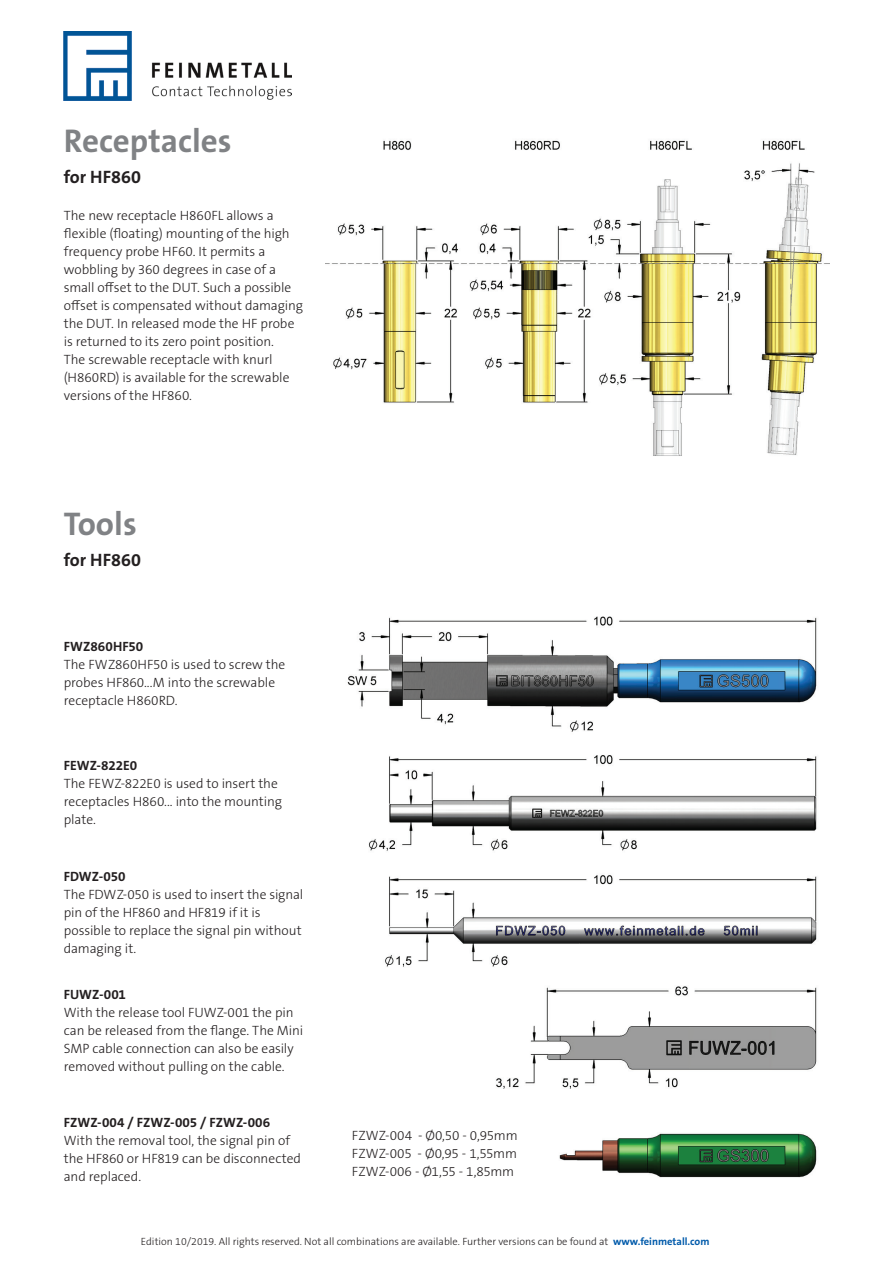
<style>
.page{position:relative;width:893px;height:1263px;background:#fff}
.page>*{position:absolute;margin:0;border:0;box-sizing:border-box;transform-origin:0 0}
.t1{font:700 33px "The Sans Os F";color:#808285}
.t2{font:700 18px "The Sans Os F";color:#231f20}
.t3{font:300 13.5px/18px "The Sans Os F";letter-spacing:-.005em;color:#231f20}
.t4{font:700 13.5px "The Sans Os F";letter-spacing:.005em;color:#231f20}
.t5{font:300 10.5px "The Sans Os F";color:#231f20}
.s1{font-weight:700;color:#015aaa}
</style>
<div class="page">
<img style="left:64px;top:32px;width:227px;height:68px">
<img style="left:325px;top:140px;width:504px;height:316px">
<img style="left:347px;top:616px;width:470px;height:562px">
<div style="left:352px;top:1130px;width:189px;height:46px;background:#fff"></div>
<h1 class="t1" style="left:64px;top:120px;width:169px">Receptacles</h1>
<h2 class="t2" style="left:64px;top:166px;width:79px">for HF860</h2>
<p class="t3" style="left:64px;top:207px;width:241px">The new receptacle H860FL allows a flexible (floating) mounting of the high frequency probe HF60. It permits a wobbling by 360 degrees in case of a small offset to the DUT. Such a possible offset is compensated without damaging the DUT. In released mode the HF probe is returned to its zero point position.<br>The screwable receptacle with knurl (H860RD) is available for the screwable versions of the HF860.</p>
<h1 class="t1" style="left:64px;top:502px;width:74px">Tools</h1>
<h2 class="t2" style="left:64px;top:548px;width:79px">for HF860</h2>
<p class="t4" style="left:64px;top:637px;width:81px">FWZ860HF50</p>
<p class="t3" style="left:64px;top:655px;width:223px">The FWZ860HF50 is used to screw the probes HF860...M into the screwable receptacle H860RD.</p>
<p class="t4" style="left:64px;top:756px;width:75px">FEWZ-822E0</p>
<p class="t3" style="left:64px;top:774px;width:220px">The FEWZ-822E0 is used to insert the receptacles H860... into the mounting plate.</p>
<p class="t4" style="left:64px;top:868px;width:63px">FDWZ-050</p>
<p class="t3" style="left:64px;top:885px;width:241px">The FDWZ-050 is used to insert the signal pin of the HF860 and HF819 if it is possible to replace the signal pin without damaging it.</p>
<p class="t4" style="left:64px;top:986px;width:64px">FUWZ-001</p>
<p class="t3" style="left:64px;top:1003px;width:241px">With the release tool FUWZ-001 the pin can be released from the flange. The Mini SMP cable connection can also be easily removed without pulling on the cable.</p>
<p class="t4" style="left:64px;top:1114px;width:208px">FZWZ-004 / FZWZ-005 / FZWZ-006</p>
<p class="t3" style="left:64px;top:1132px;width:239px">With the removal tool, the signal pin of the HF860 or HF819 can be disconnected and replaced.</p>
<p class="t3" style="left:352px;top:1126px;width:167px;text-align:justify">FZWZ-004 - Ø0,50 - 0,95mm FZWZ-005 - Ø0,95 - 1,55mm FZWZ-006 - Ø1,55 - 1,85mm</p>
<p class="t5" style="left:141px;top:1235px;width:570px">Edition 10/2019. All rights reserved. Not all combinations are available. Further versions can be found at <span class="s1">www.feinmetall.com</span></p>
</div>
